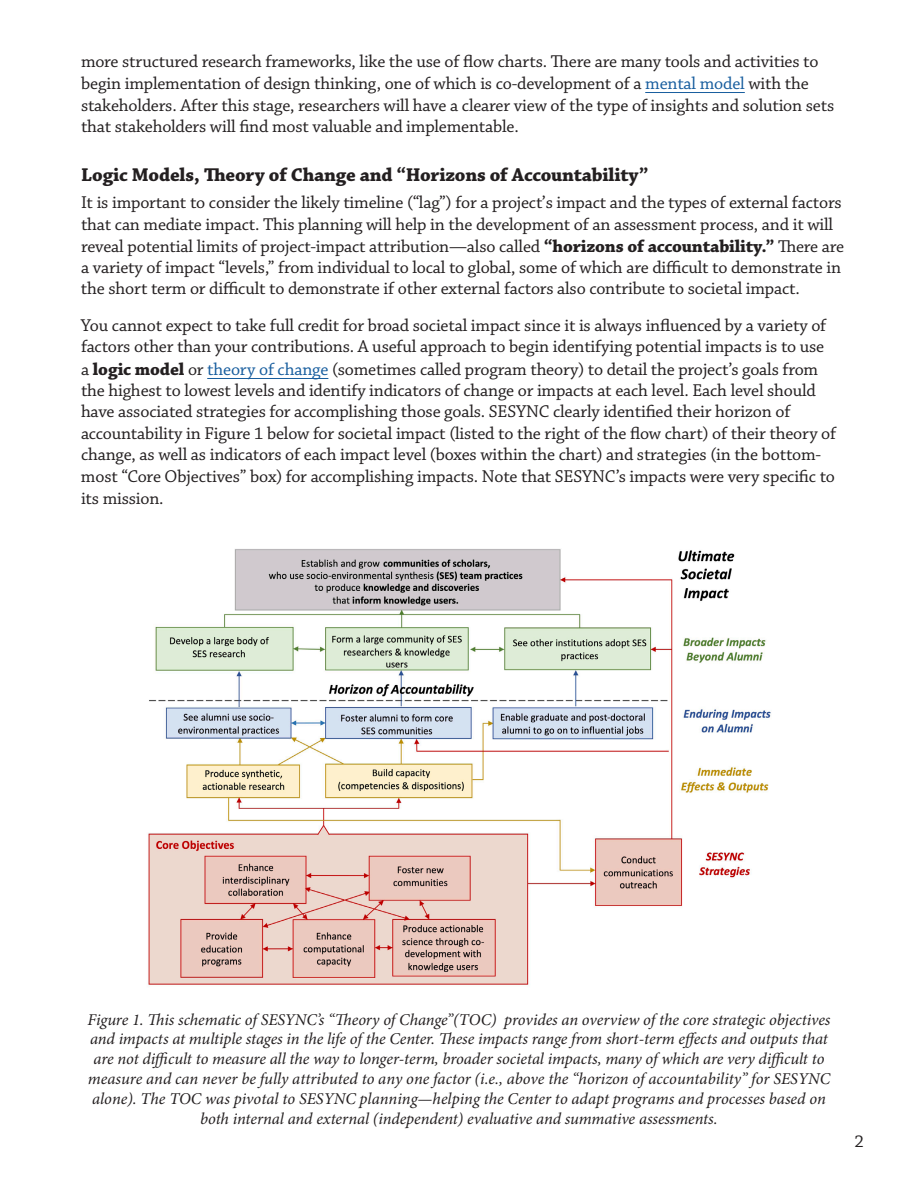
<style>
.page{position:relative;width:918px;height:1188px;background:#fff}
.page>*{position:absolute;margin:0;border:0;box-sizing:border-box;transform-origin:0 0}
.t1{font:700 19.5px "Chaparral Pro";letter-spacing:-.01em;color:#231f20}
.t2{font:18px/21.6px "Chaparral Pro";letter-spacing:-.01em;color:#231f20}
.t3{font:italic 16.5px/19.8px "Minion Pro";color:#231f20;text-align:center}
.s1{color:#175d9e}
.s2{font-weight:700}
</style>
<div class="page">
<img style="left:148px;top:549px;width:623px;height:436px">
<hr style="left:645px;top:92px;width:100px;height:1px;background:#175d9e">
<hr style="left:207px;top:378px;width:121px;height:1px;background:#175d9e">
<p class="t2" style="left:81px;top:52px;width:755px">more structured research frameworks, like the use of flow charts. There are many tools and activities to begin implementation of design thinking, one of which is co-development of a <span class="s1">mental model</span> with the stakeholders. After this stage, researchers will have a clearer view of the type of insights and solution sets that stakeholders will find most valuable and implementable.</p>
<p class="t1" style="left:81px;top:163px;width:569px">Logic Models, Theory of Change and “Horizons of Accountability”</p>
<p class="t2" style="left:81px;top:192px;width:765px">It is important to consider the likely timeline (“lag”) for a project’s impact and the types of external factors that can mediate impact. This planning will help in the development of an assessment process, and it will reveal potential limits of project-impact attribution—also called <span class="s2">“horizons of accountability.”</span> There are a variety of impact “levels,” from individual to local to global, some of which are difficult to demonstrate in the short term or difficult to demonstrate if other external factors also contribute to societal impact.</p>
<p class="t2" style="left:81px;top:315px;width:747px;line-height:22px;text-align:justify">You cannot expect to take full credit for broad societal impact since it is always influenced by a variety of factors other than your contributions. A useful approach to begin identifying potential impacts is to use a <span class="s2">logic model</span> or <span class="s1">theory of change</span> (sometimes called program theory) to detail the project’s goals from</p>
<p class="t2" style="left:81px;top:380px;width:757px">the highest to lowest levels and identify indicators of change or impacts at each level. Each level should have associated strategies for accomplishing those goals. SESYNC clearly identified their horizon of accountability in Figure 1 below for societal impact (listed to the right of the flow chart) of their theory of change, as well as indicators of each impact level (boxes within the chart) and strategies (in the bottom&shy;most “Core Objectives” box) for accomplishing impacts. Note that SESYNC’s impacts were very specific to its mission.</p>
<p class="t3" style="left:88px;top:1010px;width:744px">Figure 1. This schematic of SESYNC’s “Theory of Change”(TOC) provides an overview of the core strategic objectives and impacts at multiple stages in the life of the Center. These impacts range from short-term effects and outputs that are not difficult to measure all the way to longer-term, broader societal impacts, many of which are very difficult to measure and can never be fully attributed to any one factor (i.e., above the “horizon of accountability” for SESYNC alone). The TOC was pivotal to SESYNC planning—helping the Center to adapt programs and processes based on both internal and external (independent) evaluative and summative assessments.</p>
<p class="t2" style="left:855px;top:1132px;width:11px">2</p>
</div>
